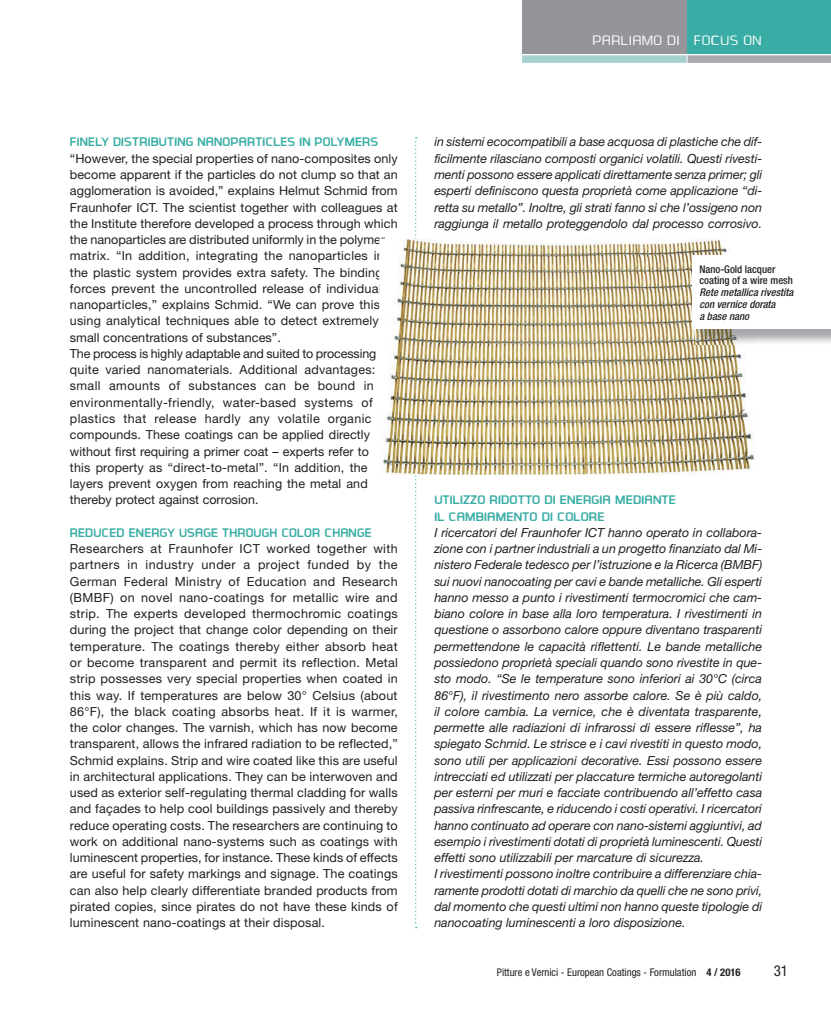
<style>
.page{position:relative;width:831px;height:1009px;background:#fff}
.page>*{position:absolute;margin:0;border:0;box-sizing:border-box;transform-origin:0 0}
.t1{font:condensed 15px "Helvetica Neue";color:#231f20}
.t2{font:13.75px "Ea Designer";letter-spacing:.025em;color:#fff}
.t3{font:12.5px/16.2px "Helvetica Neue";letter-spacing:.01em;color:#231f20}
.t4{font:italic 12.5px/16.2px "Helvetica Neue";letter-spacing:-.005em;color:#231f20;text-align:justify}
.t5{font:700 12.5px/16.2px "Ea Designer";color:#39ada5}
.t6{font:condensed 10.62px "Helvetica Neue";color:#231f20}
.t7{font:italic 500 condensed 10.62px/11.9px "Helvetica Neue";color:#231f20}
.t8{font:500 condensed 10.62px/11.9px "Helvetica Neue";color:#231f20}
.s1{font-weight:700}
</style>
<div class="page">
<div style="left:687px;top:0;width:143px;height:54px;background:#39ada5"></div>
<div style="left:687px;top:55px;width:143px;height:8px;background:#a8a9ad"></div>
<div style="left:522px;top:0;width:164px;height:54px;background:#939598"></div>
<div style="left:522px;top:55px;width:164px;height:8px;background:#a5d0cd"></div>
<svg style="left:415px;top:137px;width:1px;height:787px"></svg>
<img style="left:381px;top:238px;width:373px;height:237px">
<img style="left:693px;top:329px;width:137px;height:16px">
<div style="left:692px;top:255px;width:138px;height:74px;background:#fff"></div>
<p class="t2" style="left:592px;top:33px;width:170px">PARLIAMO DI FOCUS ON</p>
<p class="t5" style="left:70px;top:134px;width:310px">FINELY DISTRIBUTING NANOPARTICLES IN POLYMERS</p>
<p class="t3" style="left:70px;top:150px;width:329px">“However, the special properties of nano-composites only become apparent if the particles do not clump so that an agglomeration is avoided,” explains Helmut Schmid from Fraunhofer ICT. The scientist together with colleagues at the Institute therefore developed a process through which the nanoparticles are distributed uniformly in the polymer matrix. “In addition, integrating the nanoparticles in the plastic system provides extra safety. The binding forces prevent the uncontrolled release of individual nanoparticles,” explains Schmid. “We can prove this using analytical techniques able to detect extremely small concentrations of substances”.<br>The process is highly adaptable and suited to processing quite varied nanomaterials. Additional advantages: small amounts of substances can be bound in environmentally-friendly, water-based systems of plastics that release hardly any volatile organic compounds. These coatings can be applied directly without first requiring a primer coat – experts refer to<br>this property as “direct-to-metal”. “In addition, the layers prevent oxygen from reaching the metal and thereby protect against corrosion.</p>
<p class="t5" style="left:70px;top:524px;width:303px">REDUCED ENERGY USAGE THROUGH COLOR CHANGE</p>
<p class="t3" style="left:70px;top:540px;width:329px;text-align:justify">Researchers at Fraunhofer ICT worked together with partners in industry under a project funded by the German Federal Ministry of Education and Research (BMBF) on novel nano-coatings for metallic wire and strip. The experts developed thermochromic coatings during the project that change color depending on their temperature. The coatings thereby either absorb heat or become transparent and permit its reflection. Metal strip possesses very special properties when coated in this way. If temperatures are below 30° Celsius (about 86°F), the black coating absorbs heat. If it is warmer, the color changes. The varnish, which has now become transparent, allows the infrared radiation to be reflected,” Schmid explains. Strip and wire coated like this are useful in architectural applications. They can be interwoven and used as exterior self-regulating thermal cladding for walls and façades to help cool buildings passively and thereby reduce operating costs. The researchers are continuing to work on additional nano-systems such as coatings with luminescent properties, for instance. These kinds of effects are useful for safety markings and signage. The coatings can also help clearly differentiate branded products from pirated copies, since pirates do not have these kinds of luminescent nano-coatings at their disposal.</p>
<p class="t4" style="left:434px;top:134px;width:329px">in sistemi ecocompatibili a base acquosa di plastiche che dif&shy;ficilmente rilasciano composti organici volatili. Questi rivesti&shy;menti possono essere applicati direttamente senza primer; gli esperti definiscono questa proprietà come applicazione “di&shy;retta su metallo”. Inoltre, gli strati fanno sì che l’ossigeno non raggiunga il metallo proteggendolo dal processo corrosivo.</p>
<p class="t8" style="left:699px;top:262px;width:95px">Nano-Gold lacquer coating of a wire mesh</p>
<p class="t7" style="left:699px;top:286px;width:95px">Rete metallica rivestita con vernice dorata<br>a base nano</p>
<p class="t5" style="left:434px;top:491px;width:243px">UTILIZZO RIDOTTO DI ENERGIA MEDIANTE<br>IL CAMBIAMENTO DI COLORE</p>
<p class="t4" style="left:434px;top:524px;width:329px;text-align:left">I ricercatori del Fraunhofer ICT hanno operato in collabora&shy;zione con i partner industriali a un progetto finanziato dal Mi&shy;nistero Federale tedesco per l’istruzione e la Ricerca (BMBF) sui nuovi nanocoating per cavi e bande metalliche. Gli esperti hanno messo a punto i rivestimenti termocromici che cam&shy;biano colore in base alla loro temperatura. I rivestimenti in questione o assorbono calore oppure diventano trasparenti permettendone le capacità riflettenti. Le bande metalliche possiedono proprietà speciali quando sono rivestite in que&shy;sto modo. “Se le temperature sono inferiori ai 30°C (circa 86°F), il rivestimento nero assorbe calore. Se è più caldo, il colore cambia. La vernice, che è diventata trasparente, permette alle radiazioni di infrarossi di essere riflesse”, ha spiegato Schmid. Le strisce e i cavi rivestiti in questo modo, sono utili per applicazioni decorative. Essi possono essere intrecciati ed utilizzati per placcature termiche autoregolanti per esterni per muri e facciate contribuendo all’effetto casa passiva rinfrescante, e riducendo i costi operativi. I ricercatori hanno continuato ad operare con nano-sistemi aggiuntivi, ad esempio i rivestimenti dotati di proprietà luminescenti. Questi effetti sono utilizzabili per marcature di sicurezza.<br>I rivestimenti possono inoltre contribuire a differenziare chia&shy;ramente prodotti dotati di marchio da quelli che ne sono privi, dal momento che questi ultimi non hanno queste tipologie di nanocoating luminescenti a loro disposizione.</p>
<p class="t6" style="left:496px;top:965px;width:245px">Pitture e Vernici - European Coatings - Formulation <span class="s1">4 / 2016</span></p>
<p class="t1" style="left:773px;top:961px;width:16px">31</p>
</div>
